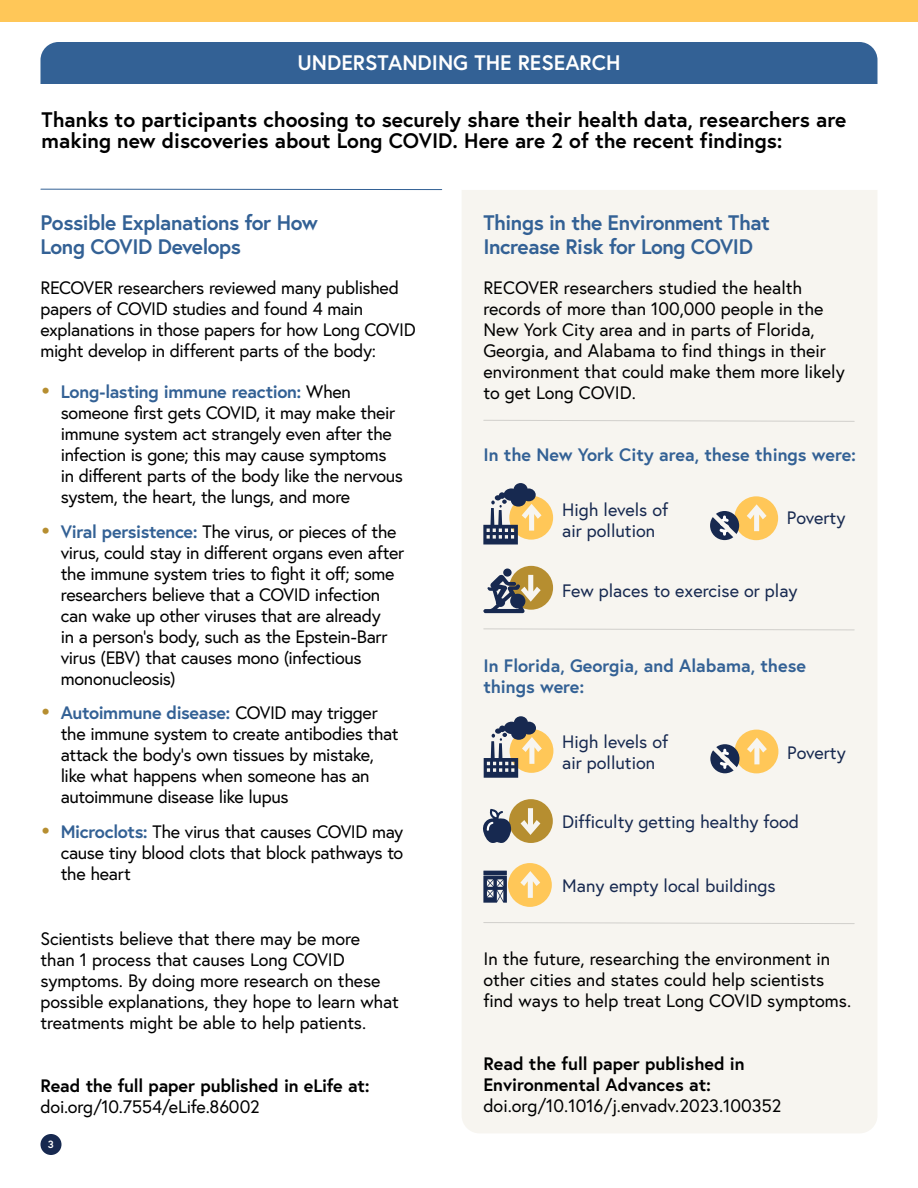
<style>
.page{position:relative;width:918px;height:1188px;background:#fff}
.page>*{position:absolute;margin:0;border:0;box-sizing:border-box;transform-origin:0 0}
.t1{font:700 21px/21px "Europa";color:#000}
.H4{font:700 21px/24px "Europa";letter-spacing:-.02em;color:#336195}
.H2_Caps{font:700 21px "Europa";color:#fff}
.t2{font:18px/21px "Europa";letter-spacing:-.015em;color:#000}
.t3{font:700 18px/21px "Europa";color:#000}
.t4{font:18px "Europa";color:#172950}
.t5{font:700 18px/21px "Europa";color:#336195}
.t6{font:700 10.5px "Europa";color:#fff}
.s1{font-weight:700;font-size:21px;color:#b68e30}
.s2{font-weight:700;color:#336195}
.s3{font-weight:400}
</style>
<div class="page">
<div style="left:462px;top:190px;width:415px;height:943px;background:#f7f5f0"></div>
<div style="left:0;top:0;width:918px;height:22px;background:#ffc758"></div>
<div style="left:40px;top:42px;width:837px;height:42px;background:#336195"></div>
<hr style="left:41px;top:189px;width:401px;height:1px;background:#336195">
<svg style="left:483px;top:483px;width:70px;height:62px"></svg>
<svg style="left:483px;top:566px;width:70px;height:47px"></svg>
<svg style="left:483px;top:799px;width:70px;height:44px"></svg>
<svg style="left:707px;top:496px;width:71px;height:47px"></svg>
<svg style="left:483px;top:863px;width:69px;height:44px"></svg>
<hr style="left:483px;top:871px;width:24px;height:4px;background:#172950">
<svg style="left:484px;top:716px;width:69px;height:62px"></svg>
<svg style="left:707px;top:730px;width:71px;height:46px"></svg>
<svg style="left:483px;top:420px;width:372px;height:2px"></svg>
<svg style="left:483px;top:628px;width:372px;height:3px"></svg>
<svg style="left:483px;top:922px;width:372px;height:2px"></svg>
<div style="left:40px;top:1134px;width:22px;height:21px;background:#172950;border-radius:50%"></div>
<p class="H2_Caps" style="left:297px;top:49px;width:325px">UNDERSTANDING THE RESEARCH</p>
<p class="t1" style="left:42px;top:109px;width:806px">Thanks to participants choosing to securely share their health data, researchers are making new discoveries about Long COVID. Here are 2 of the recent findings:</p>
<p class="H4" style="left:40px;top:210px;width:279px">Possible Explanations for How<br>Long COVID Develops</p>
<p class="t2" style="left:40px;top:277px;width:377px">RECOVER researchers reviewed many published papers of COVID studies and found 4 main explanations in those papers for how Long COVID might develop in different parts of the body:</p>
<p class="t2" style="left:61px;top:381px;width:344px;text-indent:-20px"><span class="s1">•</span> <span class="s2">Long-lasting immune reaction:</span> When someone first gets COVID, it may make their immune system act strangely even after the infection is gone; this may cause symptoms in different parts of the body like the nervous system, the heart, the lungs, and more</p>
<p class="t2" style="left:61px;top:521px;width:345px;text-indent:-20px"><span class="s1">•</span> <span class="s2">Viral persistence:</span> The virus, or pieces of the virus, could stay in different organs even after the immune system tries to fight it off; some researchers believe that a COVID infection can wake up other viruses that are already<br>in a person’s body, such as the Epstein-Barr virus (EBV) that causes mono (infectious mononucleosis)</p>
<p class="t2" style="left:61px;top:702px;width:339px;text-indent:-20px"><span class="s1">•</span> <span class="s2">Autoimmune disease:</span> COVID may trigger the immune system to create antibodies that attack the body’s own tissues by mistake, like what happens when someone has an autoimmune disease like lupus</p>
<p class="t2" style="left:61px;top:821px;width:344px;text-align:justify;text-indent:-20px"><span class="s1">•</span> <span class="s2">Microclots:</span> The virus that causes COVID may cause tiny blood clots that block pathways to the heart</p>
<p class="t2" style="left:40px;top:928px;width:360px">Scientists believe that there may be more than 1 process that causes Long COVID symptoms. By doing more research on these possible explanations, they hope to learn what treatments might be able to help patients.</p>
<p class="t3" style="left:40px;top:1075px;width:331px">Read the full paper published in eLife at: <span class="s3">doi.org/10.7554/eLife.86002</span></p>
<p class="t6" style="left:48px;top:1137px;width:7px">3</p>
<p class="H4" style="left:483px;top:210px;width:288px">Things in the Environment That<br>Increase Risk for Long COVID</p>
<p class="t2" style="left:483px;top:276px;width:363px">RECOVER researchers studied the health records of more than 100,000 people in the New York City area and in parts of Florida, Georgia, and Alabama to find things in their environment that could make them more likely to get Long COVID.</p>
<p class="t5" style="left:483px;top:443px;width:374px">In the New York City area, these things were:</p>
<p class="t4" style="left:562px;top:498px;width:108px">High levels of</p>
<p class="t4" style="left:562px;top:519px;width:94px">air pollution</p>
<p class="t4" style="left:787px;top:506px;width:60px">Poverty</p>
<p class="t4" style="left:562px;top:579px;width:237px">Few places to exercise or play</p>
<p class="t5" style="left:483px;top:655px;width:324px">In Florida, Georgia, and Alabama, these things were:</p>
<p class="t4" style="left:562px;top:730px;width:108px">High levels of</p>
<p class="t4" style="left:562px;top:751px;width:94px">air pollution</p>
<p class="t4" style="left:787px;top:741px;width:60px">Poverty</p>
<p class="t4" style="left:562px;top:810px;width:238px">Difficulty getting healthy food</p>
<p class="t4" style="left:562px;top:874px;width:215px">Many empty local buildings</p>
<p class="t2" style="left:483px;top:948px;width:369px">In the future, researching the environment in other cities and states could help scientists find ways to help treat Long COVID symptoms.</p>
<p class="t3" style="left:483px;top:1053px;width:300px">Read the full paper published in<br>Environmental Advances at: <span class="s3">doi.org/10.1016/j.envadv.2023.100352</span></p>
</div>
